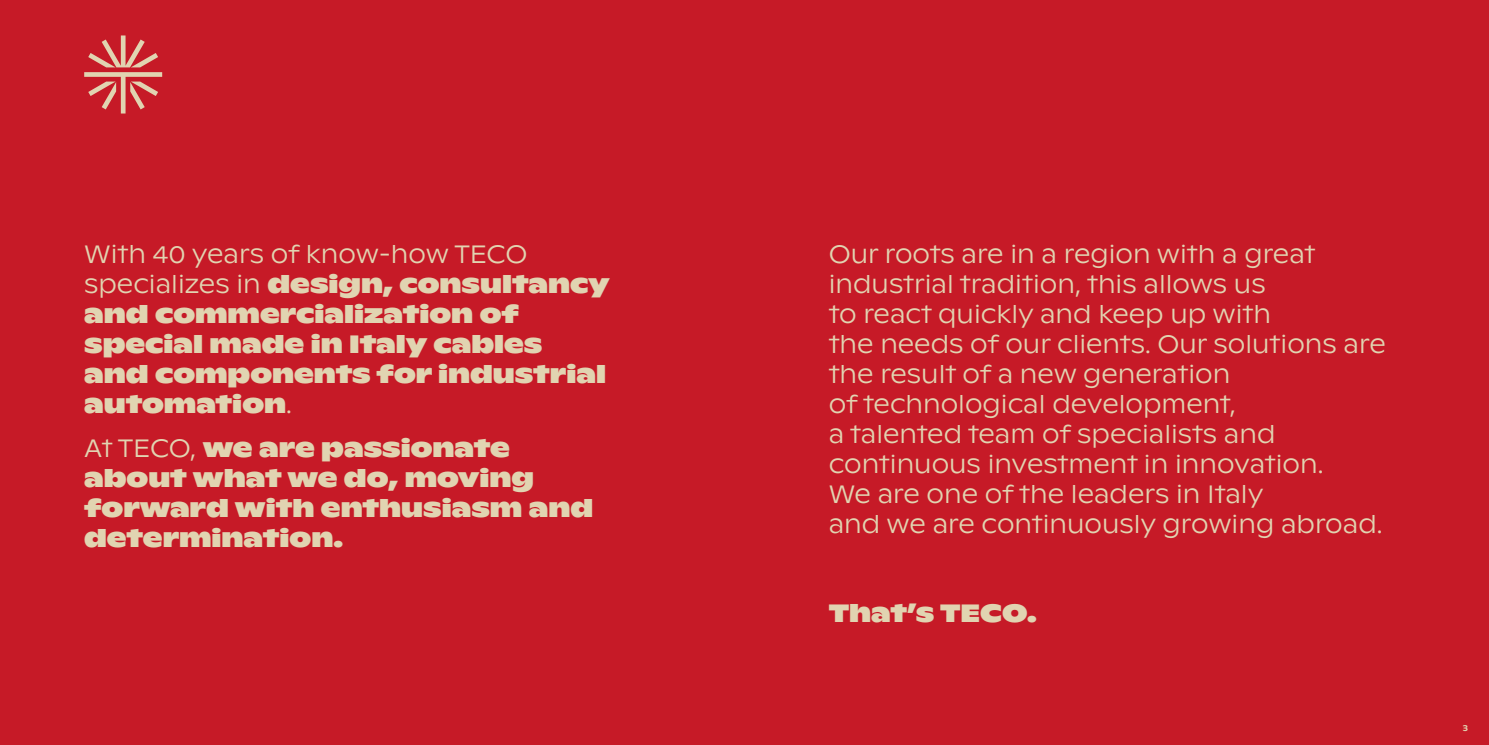
<style>
.page{position:relative;width:1489px;height:745px;background:#fff}
.page>*{position:absolute;margin:0;border:0;box-sizing:border-box;transform-origin:0 0}
.t1{font:300 25px/30px "ABC Ginto Nord";color:#e1d4b1}
.t2{font:900 25px/30px "ABC Ginto Nord";color:#e1d4b1}
.t3{font:500 8.75px "ABC Ginto Nord";color:#e1d4b1}
.s1{font-weight:300}
</style>
<div class="page">
<div style="left:0;top:0;width:1488px;height:744px;background:#c61a27"></div>
<svg style="left:84px;top:35px;width:78px;height:78px"></svg>
<p class="t2" style="left:84px;top:238px;width:527px"><span class="s1">With 40 years of know-how TECO specializes in</span> design, consultancy and commercialization of special made in Italy cables and components for industrial automation<span class="s1">.</span></p>
<p class="t2" style="left:84px;top:432px;width:510px"><span class="s1">At TECO,</span> we are passionate about what we do, moving forward with enthusiasm and determination.</p>
<p class="t1" style="left:828px;top:239px;width:558px">Our roots are in a region with a great industrial tradition, this allows us<br>to react quickly and keep up with<br>the needs of our clients. Our solutions are the result of a new generation<br>of technological development,<br>a talented team of specialists and continuous investment in innovation.<br>We are one of the leaders in Italy<br>and we are continuously growing abroad.</p>
<p class="t2" style="left:828px;top:597px;width:209px">That’s TECO.</p>
<p class="t3" style="left:1462px;top:721px;width:7px">3</p>
</div>
